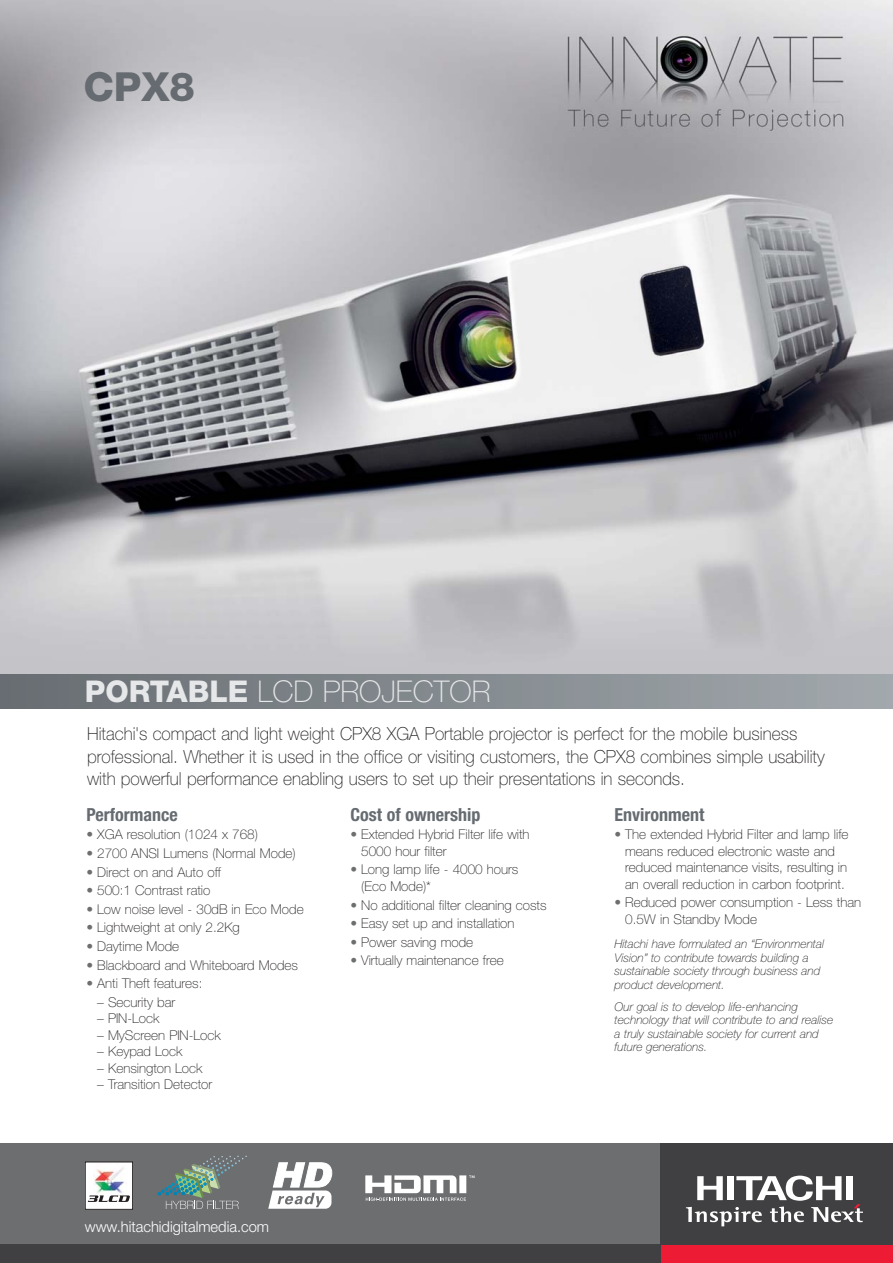
<style>
.page{position:relative;width:893px;height:1263px;background:#fff}
.page>*{position:absolute;margin:0;border:0;box-sizing:border-box;transform-origin:0 0}
.t1{font:800 40.05px "Helvetica Neue";color:#656b70}
.t2{font:100 30px "Helvetica Neue";color:#e6e7e8}
.t3{font:100 18px/22.5px "Helvetica Neue";color:#231f20;scale:.96 1}
.t4{font:700 condensed 18px "Helvetica Neue";color:#656b70}
.t5{font:300 15px "Helvetica Neue";color:#fff}
.t6{font:100 13.5px/16.5px "Helvetica Neue";color:#231f20}
.t7{font:italic 100 12px/13.5px "Helvetica Neue";color:#231f20}
.s1{font-weight:800}
.s2{color:#6c6e70}
</style>
<div class="page">
<img style="left:0;top:0;width:892px;height:674px">
<div style="left:0;top:674px;width:892px;height:34px;background:linear-gradient(to right,#676d71,#a1a8ac)"></div>
<div style="left:650px;top:1238px;width:242px;height:25px;background:#ed1b34"></div>
<div style="left:0;top:1143px;width:660px;height:104px;background:#6c6e70"></div>
<div style="left:660px;top:1143px;width:232px;height:102px;background:#403f41"></div>
<div style="left:0;top:1245px;width:660px;height:18px;background:#403f41"></div>
<svg style="left:686px;top:1176px;width:177px;height:50px"></svg>
<div style="left:85px;top:1162px;width:48px;height:47px;background:#fff"></div>
<div style="left:85px;top:1162px;width:48px;height:47px;border:1px solid #231f20"></div>
<img style="left:93px;top:1163px;width:34px;height:30px">
<svg style="left:87px;top:1195px;width:43px;height:50px"></svg>
<svg style="left:268px;top:1162px;width:64px;height:47px"></svg>
<svg style="left:158px;top:1156px;width:89px;height:53px"></svg>
<svg style="left:365px;top:1175px;width:109px;height:26px"></svg>
<h1 class="t1" style="left:83px;top:72px;width:113px">CPX8</h1>
<h2 class="t2" style="left:85px;top:680px;width:407px"><span class="s1">PORTABLE</span> LCD PROJECTOR</h2>
<p class="t3" style="left:87px;top:724px;width:770px">Hitachi's compact and light weight CPX8 XGA Portable projector is perfect for the mobile business professional. Whether it is used in the office or visiting customers, the CPX8 combines simple usability with powerful performance enabling users to set up their presentations in seconds.</p>
<h3 class="t4" style="left:87px;top:808px;width:93px">Performance</h3>
<p class="t6" style="left:87px;top:827px;width:173px"><span class="s2">•</span> XGA resolution (1024 x 768)</p>
<p class="t6" style="left:87px;top:846px;width:211px"><span class="s2">•</span> 2700 ANSI Lumens (Normal Mode)</p>
<p class="t6" style="left:87px;top:865px;width:136px"><span class="s2">•</span> Direct on and Auto off</p>
<p class="t6" style="left:87px;top:883px;width:125px"><span class="s2">•</span> 500:1 Contrast ratio</p>
<p class="t6" style="left:87px;top:902px;width:219px"><span class="s2">•</span> Low noise level - 30dB in Eco Mode</p>
<p class="t6" style="left:87px;top:921px;width:155px"><span class="s2">•</span> Lightweight at only 2.2Kg</p>
<p class="t6" style="left:87px;top:939px;width:94px"><span class="s2">•</span> Daytime Mode</p>
<p class="t6" style="left:87px;top:958px;width:213px"><span class="s2">•</span> Blackboard and Whiteboard Modes</p>
<p class="t6" style="left:87px;top:976px;width:117px"><span class="s2">•</span> Anti Theft features:</p>
<p class="t6" style="left:97px;top:995px;width:80px">– Security bar</p>
<p class="t6" style="left:97px;top:1012px;width:64px">– PIN-Lock</p>
<p class="t6" style="left:97px;top:1028px;width:125px">– MyScreen PIN-Lock</p>
<p class="t6" style="left:97px;top:1045px;width:87px">– Keypad Lock</p>
<p class="t6" style="left:97px;top:1061px;width:107px">– Kensington Lock</p>
<p class="t6" style="left:97px;top:1078px;width:117px">– Transition Detector</p>
<h3 class="t4" style="left:350px;top:808px;width:132px">Cost of ownership</h3>
<p class="t6" style="left:361px;top:827px;width:170px;text-indent:-11px"><span class="s2">•</span> Extended Hybrid Filter life with<br>5000 hour filter</p>
<p class="t6" style="left:361px;top:863px;width:159px;text-indent:-11px"><span class="s2">•</span> Long lamp life - 4000 hours (Eco Mode)*</p>
<p class="t6" style="left:350px;top:898px;width:197px"><span class="s2">•</span> No additional filter cleaning costs</p>
<p class="t6" style="left:350px;top:916px;width:165px"><span class="s2">•</span> Easy set up and installation</p>
<p class="t6" style="left:350px;top:935px;width:124px"><span class="s2">•</span> Power saving mode</p>
<p class="t6" style="left:350px;top:954px;width:155px"><span class="s2">•</span> Virtually maintenance free</p>
<p class="t5" style="left:85px;top:1221px;width:186px">www.hitachidigitalmedia.com</p>
<h3 class="t4" style="left:614px;top:808px;width:91px">Environment</h3>
<p class="t6" style="left:625px;top:827px;width:225px;text-indent:-11px"><span class="s2">•</span> The extended Hybrid Filter and lamp life means reduced electronic waste and reduced maintenance visits, resulting in an overall reduction in carbon footprint.</p>
<p class="t6" style="left:625px;top:896px;width:237px;text-indent:-11px"><span class="s2">•</span> Reduced power consumption - Less than<br>0.5W in Standby Mode</p>
<p class="t7" style="left:614px;top:938px;width:211px">Hitachi have formulated an “Environmental Vision” to contribute towards building a sustainable society through business and product development.</p>
<p class="t7" style="left:614px;top:1001px;width:220px">Our goal is to develop life-enhancing technology that will contribute to and realise a truly sustainable society for current and future generations.</p>
</div>
